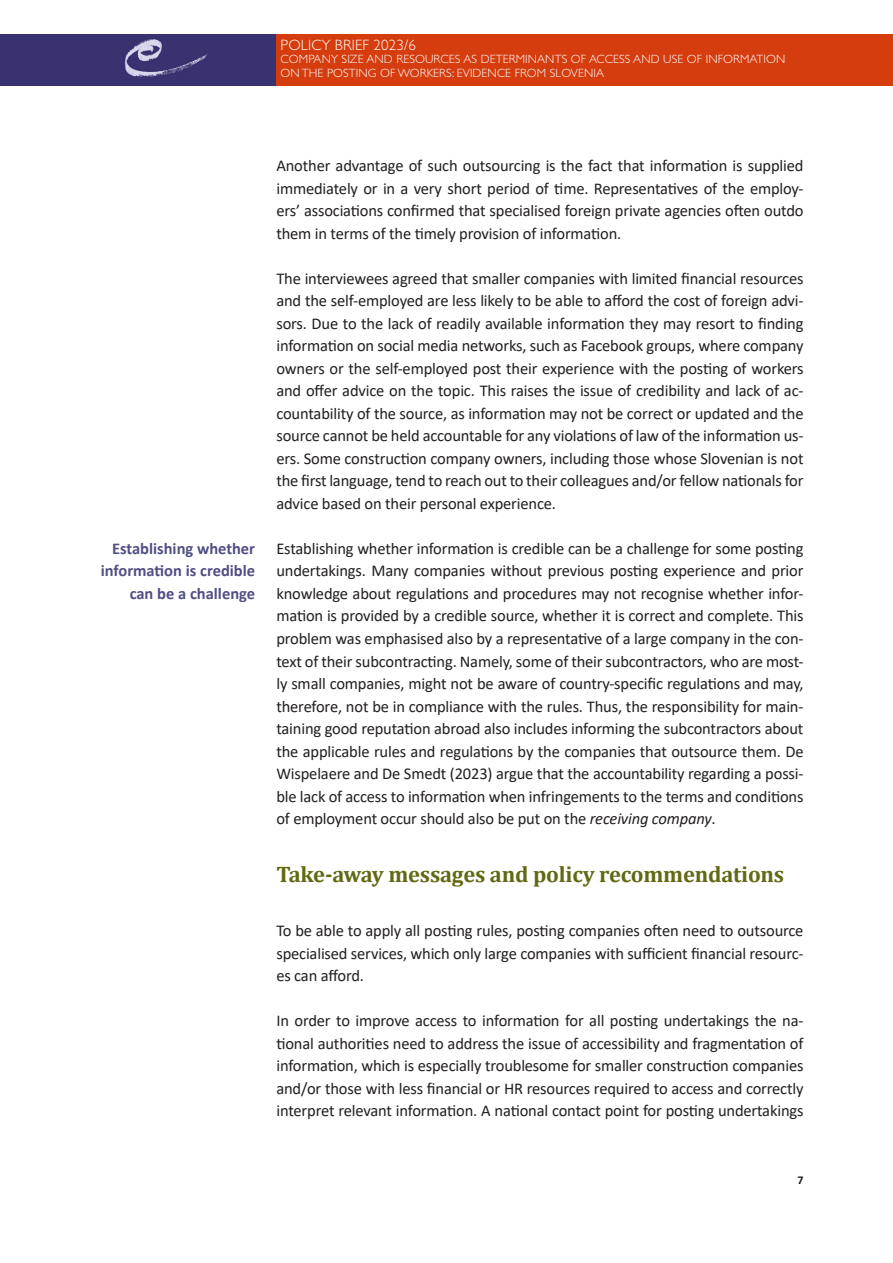
<style>
.page{position:relative;width:893px;height:1263px;background:#fff}
.page>*{position:absolute;margin:0;border:0;box-sizing:border-box;transform-origin:0 0}
.t1{font:700 22.5px "Cambria";letter-spacing:-.01em;color:#636812}
.t2{font:16.5px/22.5px "Calibri";letter-spacing:-.01em;color:#231f20;text-align:justify}
.t3{font:700 16.5px/22.5px "Calibri";color:#4f4f85;text-align:right}
.t4{font:300 15px "Gill Sans Std";letter-spacing:.01em;color:#fff}
.t5{font:300 12px/13.5px "Gill Sans Std";letter-spacing:.01em;color:#fff}
.t6{font:700 12px "Calibri";color:#231f20}
.s1{font-style:italic}
</style>
<div class="page">
<div style="left:0;top:34px;width:276px;height:51px;background:#383270"></div>
<div style="left:276px;top:34px;width:617px;height:51px;background:#d53d0e"></div>
<p class="t4" style="left:281px;top:36px;width:137px">POLICY BRIEF 2023/6</p>
<p class="t5" style="left:281px;top:53px;width:506px">COMPANY SIZE AND RESOURCES AS DETERMINANTS OF ACCESS AND USE OF INFORMATION<br>ON THE POSTING OF WORKERS: EVIDENCE FROM SLOVENIA</p>
<p class="t3" style="left:101px;top:537px;width:156px">Establishing whether information is credible can be a challenge</p>
<p class="t2" style="left:276px;top:154px;width:529px">Another advantage of such outsourcing is the fact that information is supplied immediately or in a very short period of time. Representatives of the employ&shy;ers’ associations confirmed that specialised foreign private agencies often outdo them in terms of the timely provision of information.</p>
<p class="t2" style="left:276px;top:267px;width:529px">The interviewees agreed that smaller companies with limited financial resources and the self-employed are less likely to be able to afford the cost of foreign advi&shy;sors. Due to the lack of readily available information they may resort to finding information on social media networks, such as Facebook groups, where company owners or the self-employed post their experience with the posting of workers and offer advice on the topic. This raises the issue of credibility and lack of ac&shy;countability of the source, as information may not be correct or updated and the source cannot be held accountable for any violations of law of the information us&shy;ers. Some construction company owners, including those whose Slovenian is not the first language, tend to reach out to their colleagues and/or fellow nationals for advice based on their personal experience.</p>
<p class="t2" style="left:276px;top:537px;width:529px">Establishing whether information is credible can be a challenge for some posting undertakings. Many companies without previous posting experience and prior knowledge about regulations and procedures may not recognise whether infor&shy;mation is provided by a credible source, whether it is correct and complete. This problem was emphasised also by a representative of a large company in the con&shy;text of their subcontracting. Namely, some of their subcontractors, who are most&shy;ly small companies, might not be aware of country-specific regulations and may, therefore, not be in compliance with the rules. Thus, the responsibility for main&shy;taining good reputation abroad also includes informing the subcontractors about the applicable rules and regulations by the companies that outsource them. De Wispelaere and De Smedt (2023) argue that the accountability regarding a possi&shy;ble lack of access to information when infringements to the terms and conditions of employment occur should also be put on the <span class="s1">receiving company</span>.</p>
<h1 class="t1" style="left:276px;top:859px;width:509px">Take-away messages and policy recommendations</h1>
<p class="t2" style="left:276px;top:919px;width:529px">To be able to apply all posting rules, posting companies often need to outsource specialised services, which only large companies with sufficient financial resourc&shy;es can afford.</p>
<p class="t2" style="left:276px;top:1009px;width:529px">In order to improve access to information for all posting undertakings the na&shy;tional authorities need to address the issue of accessibility and fragmentation of information, which is especially troublesome for smaller construction companies and/or those with less financial or HR resources required to access and correctly interpret relevant information. A national contact point for posting undertakings</p>
<p class="t6" style="left:798px;top:1171px;width:8px">7</p>
</div>
